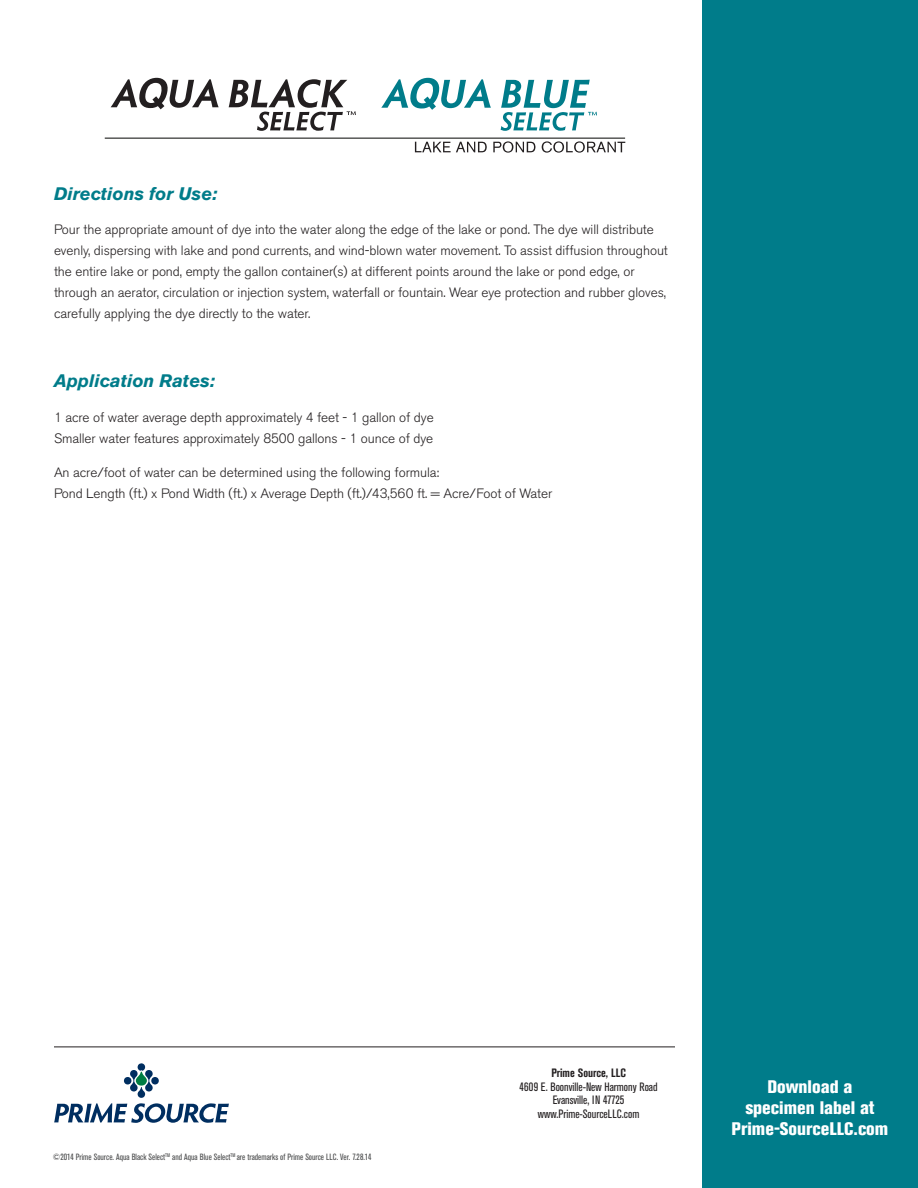
<style>
.page{position:relative;width:918px;height:1188px;background:#fff}
.page>*{position:absolute;margin:0;border:0;box-sizing:border-box;transform-origin:0 0}
.t1{font:800 condensed 18px/21px "Akzidenz Grotesk BE";color:#fff;text-align:center}
.t2{font:italic 700 18px "Akzidenz Grotesk BE";color:#007c8a}
.t3{font:300 13.5px/21px "Akzidenz Grotesk BE";letter-spacing:-.005em;color:#231f20}
.t4{font:condensed 12px/13.5px "Akzidenz Grotesk BE";color:#231f20;text-align:center}
.t5{font:700 condensed 12px "Akzidenz Grotesk BE";color:#231f20}
.t6{font:condensed 9px "Akzidenz Grotesk BE";color:#4b4c4d}
</style>
<div class="page">
<hr style="left:54px;top:1047px;width:621px;height:1px;background:#231f20">
<div style="left:702px;top:0;width:216px;height:1188px;background:#007c8a"></div>
<svg style="left:54px;top:1063px;width:175px;height:60px"></svg>
<hr style="left:105px;top:138px;width:520px;height:1px;background:#040503">
<svg style="left:381px;top:78px;width:110px;height:32px"></svg>
<svg style="left:501px;top:80px;width:96px;height:51px"></svg>
<svg style="left:111px;top:78px;width:108px;height:31px"></svg>
<svg style="left:229px;top:79px;width:127px;height:52px"></svg>
<svg style="left:415px;top:142px;width:72px;height:10px"></svg>
<svg style="left:493px;top:141px;width:42px;height:12px"></svg>
<svg style="left:542px;top:141px;width:83px;height:12px"></svg>
<p class="t2" style="left:54px;top:182px;width:165px">Directions for Use:</p>
<p class="t3" style="left:54px;top:219px;width:615px">Pour the appropriate amount of dye into the water along the edge of the lake or pond. The dye will distribute evenly, dispersing with lake and pond currents, and wind-blown water movement. To assist diffusion throughout the entire lake or pond, empty the gallon container(s) at different points around the lake or pond edge, or through an aerator, circulation or injection system, waterfall or fountain. Wear eye protection and rubber gloves, carefully applying the dye directly to the water.</p>
<p class="t2" style="left:54px;top:370px;width:163px">Application Rates:</p>
<p class="t3" style="left:54px;top:407px;width:381px">1 acre of water average depth approximately 4 feet - 1 gallon of dye<br>Smaller water features approximately 8500 gallons - 1 ounce of dye</p>
<p class="t3" style="left:54px;top:462px;width:500px">An acre/foot of water can be determined using the following formula:<br>Pond Length (ft.) x Pond Width (ft.) x Average Depth (ft.)/43,560 ft. = Acre/Foot of Water</p>
<p class="t6" style="left:53px;top:1152px;width:320px">©2014 Prime Source. Aqua Black Select<sup>TM</sup> and Aqua Blue Select<sup>TM</sup> are trademarks of Prime Source LLC. Ver. 7.28.14</p>
<p class="t5" style="left:551px;top:1066px;width:76px">Prime Source, LLC</p>
<p class="t4" style="left:519px;top:1080px;width:140px">4609 E. Boonville-New Harmony Road</p>
<p class="t4" style="left:538px;top:1094px;width:103px">Evansville, IN 47725 www.Prime-SourceLLC.com</p>
<p class="t1" style="left:745px;top:1076px;width:131px">Download a specimen label at</p>
<p class="t1" style="left:732px;top:1118px;width:158px">Prime-SourceLLC.com</p>
</div>
